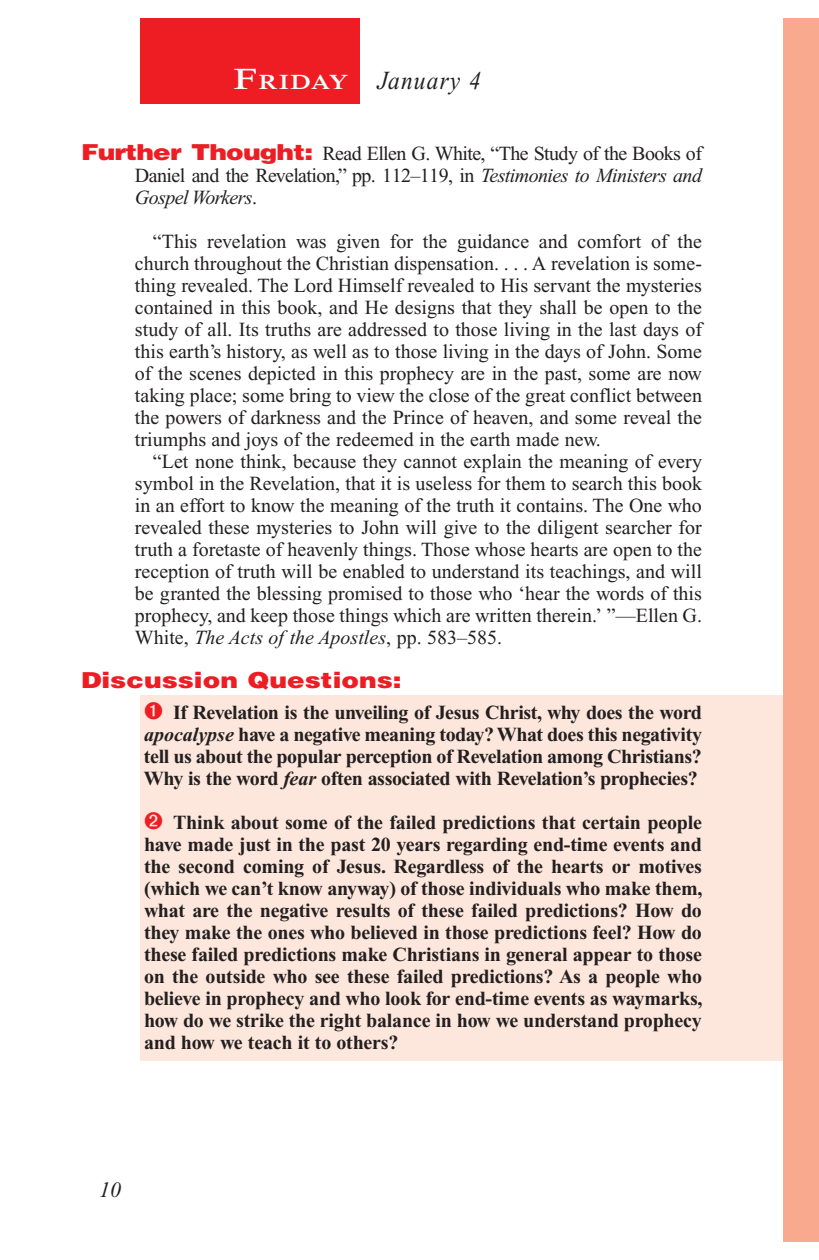
<style>
.page{position:relative;width:819px;height:1260px;background:#fff}
.page>*{position:absolute;margin:0;border:0;box-sizing:border-box;transform-origin:0 0}
.Lesson_Dates{font:italic 26px "Times New Roman PS Std";letter-spacing:.05em;color:#231f20;scale:.9 1}
.Question{font:900 22px "Helvetica LT Std";color:#ee1d23;scale:1.2 1}
.t1{font:italic 22px "Times New Roman PS Std";color:#231f20}
.Daily_Header{font:600 21px "Times NRMT Std";letter-spacing:.035em;color:#fff;scale:1.1 1}
.Body{font:20px/22px "Times New Roman PS Std";color:#231f20;text-align:justify}
.Numbered_Bullet_List{font:700 20px/22px "Times New Roman PS Std";letter-spacing:-.02em;color:#231f20;text-align:justify}
.Question_NO_SB{font:20px/22px "Times New Roman PS Std";letter-spacing:-.03em;color:#231f20;text-align:justify}
.s1{font-size:30px}
.s2{font-family:"Helvetica LT Std";font-weight:900;font-size:22px;color:#ee1d23}
.s3{font-style:italic}
</style>
<div class="page">
<div style="left:783px;top:18px;width:36px;height:1224px;background:#f8a98e"></div>
<div style="left:140px;top:18px;width:220px;height:86px;background:#ee1d23"></div>
<div style="left:141px;top:695px;width:642px;height:366px;background:#fde7dc"></div>
<p class="Daily_Header" style="left:234px;top:70px;width:106px"><span class="s1">F</span>riday</p>
<p class="Lesson_Dates" style="left:378px;top:66px;width:116px">January 4</p>
<p class="Question_NO_SB" style="left:135px;top:142px;width:569px;text-indent:-54px"><span class="s2">Further Thought:</span> Read Ellen G. White, “The Study of the Books of Daniel and the Revelation,” pp. 112–119, in <span class="s3">Testimonies to Ministers and Gospel Workers</span>.</p>
<p class="Body" style="left:135px;top:230px;width:569px;text-indent:18px">“This revelation was given for the guidance and comfort of the church throughout the Christian dispensation. . . . A revelation is some&shy;thing revealed. The Lord Himself revealed to His servant the mysteries contained in this book, and He designs that they shall be open to the study of all. Its truths are addressed to those living in the last days of this earth’s history, as well as to those living in the days of John. Some of the scenes depicted in this prophecy are in the past, some are now taking place; some bring to view the close of the great conflict between the powers of darkness and the Prince of heaven, and some reveal the triumphs and joys of the redeemed in the earth made new.</p>
<p class="Body" style="left:135px;top:450px;width:569px;text-indent:18px">“Let none think, because they cannot explain the meaning of every symbol in the Revelation, that it is useless for them to search this book in an effort to know the meaning of the truth it contains. The One who revealed these mysteries to John will give to the diligent searcher for truth a foretaste of heavenly things. Those whose hearts are open to the reception of truth will be enabled to understand its teachings, and will be granted the blessing promised to those who ‘hear the words of this prophecy, and keep those things which are written therein.’ ”—Ellen G.<br>White, <span class="s3">The Acts of the Apostles</span>, pp. 583–585.</p>
<p class="Question" style="left:81px;top:666px;width:269px">Discussion Questions:</p>
<p class="Numbered_Bullet_List" style="left:144px;top:701px;width:560px;text-indent:29px">If Revelation is the unveiling of Jesus Christ, why does the word <span class="s3">apocalypse</span> have a negative meaning today? What does this negativity tell us about the popular perception of Revelation among Christians?<br>Why is the word <span class="s3">fear</span> often associated with Revelation’s prophecies?</p>
<p class="Numbered_Bullet_List" style="left:144px;top:811px;width:560px;text-indent:29px">Think about some of the failed predictions that certain people have made just in the past 20 years regarding end-time events and the second coming of Jesus. Regardless of the hearts or motives (which we can’t know anyway) of those individuals who make them, what are the negative results of these failed predictions? How do they make the ones who believed in those predictions feel? How do these failed predictions make Christians in general appear to those on the outside who see these failed predictions? As a people who believe in prophecy and who look for end-time events as waymarks, how do we strike the right balance in how we understand prophecy and how we teach it to others?</p>
<p class="t1" style="left:99px;top:1178px;width:23px">10</p>
</div>
